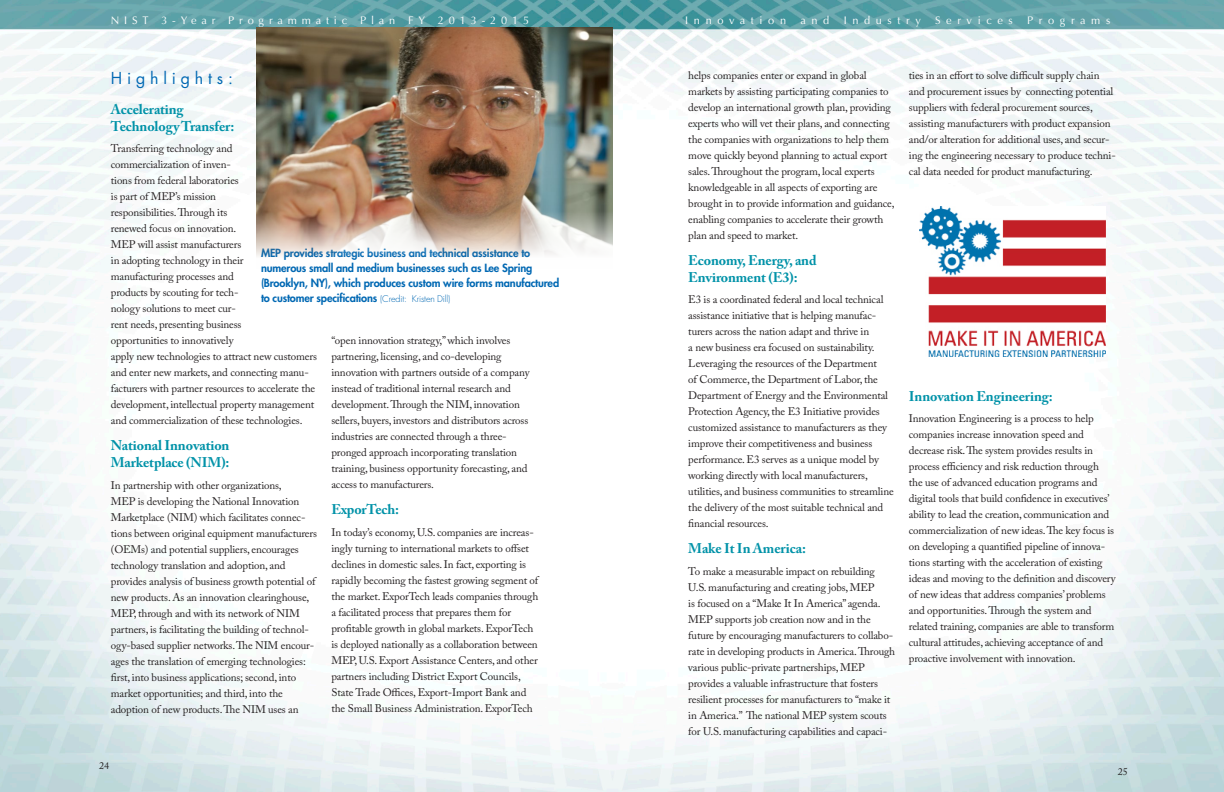
<style>
.page{position:relative;width:1224px;height:792px;background:#fff}
.page>*{position:absolute;margin:0;border:0;box-sizing:border-box;transform-origin:0 0}
.sub2{font:16px "Futura Std";letter-spacing:.3em;color:#0168b3}
.bold{font:700 14px/17px "Adobe Caslon Pro";letter-spacing:-.01em;color:#0092a8}
.Text{font:11px/16px "Adobe Caslon Pro";letter-spacing:-.015em;color:#231f20}
.t1{font:800 11px/15px "Futura Std";letter-spacing:-.015em;color:#0168b3}
.top{font:11px "Optima LT Std";letter-spacing:.5em;color:#fff}
.top-2{font:11px "Optima LT Std";letter-spacing:.44em;color:#fff}
.t2{font:10px "Adobe Caslon Pro";color:#231f20}
.s1{font-weight:300;font-size:9px}
</style>
<div class="page">
<img style="left:613px;top:0;width:611px;height:792px">
<img style="left:0;top:0;width:613px;height:792px">
<img style="left:919px;top:206px;width:187px;height:151px">
<img style="left:256px;top:27px;width:357px;height:241px">
<p class="top-2" style="left:111px;top:14px;width:420px">NIST 3-Year Programmatic Plan FY 2013-2015</p>
<p class="sub2" style="left:111px;top:68px;width:124px">Highlights:</p>
<p class="bold" style="left:111px;top:100px;width:125px">Accelerating<br>Technology Transfer:</p>
<p class="Text" style="left:111px;top:141px;width:208px">Transferring technology and<br>commercialization of inven-<br>tions from federal laboratories<br>is part of MEP’s mission<br>responsibilities. Through its<br>renewed focus on innovation.<br>MEP will assist manufacturers<br>in adopting technology in their<br>manufacturing processes and<br>products by scouting for tech-<br>nology solutions to meet cur-<br>rent needs, presenting business<br>opportunities to innovatively<br>apply new technologies to attract new customers and enter new markets, and connecting manu&shy;facturers with partner resources to accelerate the development, intellectual property management and commercialization of these technologies.</p>
<p class="bold" style="left:111px;top:437px;width:120px">National Innovation<br>Marketplace (NIM):</p>
<p class="Text" style="left:111px;top:477px;width:208px">In partnership with other organizations,<br>MEP is developing the National Innovation Marketplace (NIM) which facilitates connec&shy;tions between original equipment manufacturers (OEMs) and potential suppliers, encourages technology translation and adoption, and provides analysis of business growth potential of new products. As an innovation clearinghouse, MEP, through and with its network of NIM partners, is facilitating the building of technol&shy;ogy-based supplier networks. The NIM encour&shy;ages the translation of emerging technologies: first, into business applications; second, into market opportunities; and third, into the adoption of new products. The NIM uses an</p>
<p class="t1" style="left:261px;top:245px;width:300px">MEP provides strategic business and technical assistance to numerous small and medium businesses such as Lee Spring (Brooklyn, NY), which produces custom wire forms manufactured to customer specifications <span class="s1">(Credit: Kristen Dill)</span></p>
<p class="Text" style="left:331px;top:332px;width:200px">“open innovation strategy,” which involves partnering, licensing, and co-developing innovation with partners outside of a company instead of traditional internal research and development. Through the NIM, innovation sellers, buyers, investors and distributors across industries are connected through a three&shy;pronged approach incorporating translation training, business opportunity forecasting, and access to manufacturers.</p>
<p class="bold" style="left:331px;top:501px;width:69px">ExporTech:</p>
<p class="Text" style="left:331px;top:524px;width:208px">In today’s economy, U.S. companies are increas&shy;ingly turning to international markets to offset declines in domestic sales. In fact, exporting is rapidly becoming the fastest growing segment of the market. ExporTech leads companies through a facilitated process that prepares them for profitable growth in global markets. ExporTech is deployed nationally as a collaboration between MEP, U.S. Export Assistance Centers, and other partners including District Export Councils, State Trade Offices, Export-Import Bank and the Small Business Administration. ExporTech</p>
<p class="t2" style="left:99px;top:759px;width:11px">24</p>
<p class="top" style="left:685px;top:14px;width:102px">Innovation</p>
<p class="top" style="left:800px;top:14px;width:30px">and</p>
<p class="top" style="left:844px;top:14px;width:79px">Industry</p>
<p class="top" style="left:935px;top:14px;width:79px">Services</p>
<p class="top" style="left:1027px;top:14px;width:85px">Programs</p>
<p class="Text" style="left:688px;top:67px;width:208px">helps companies enter or expand in global markets by assisting participating companies to develop an international growth plan, providing experts who will vet their plans, and connecting the companies with organizations to help them move quickly beyond planning to actual export sales. Throughout the program, local experts knowledgeable in all aspects of exporting are brought in to provide information and guidance, enabling companies to accelerate their growth plan and speed to market.</p>
<p class="bold" style="left:688px;top:251px;width:130px">Economy, Energy, and<br>Environment (E3):</p>
<p class="Text" style="left:688px;top:291px;width:207px">E3 is a coordinated federal and local technical assistance initiative that is helping manufac&shy;turers across the nation adapt and thrive in<br>a new business era focused on sustainability.<br>Leveraging the resources of the Department<br>of Commerce, the Department of Labor, the Department of Energy and the Environmental Protection Agency, the E3 Initiative provides customized assistance to manufacturers as they improve their competitiveness and business performance. E3 serves as a unique model by working directly with local manufacturers, utilities, and business communities to streamline the delivery of the most suitable technical and financial resources.</p>
<p class="bold" style="left:688px;top:540px;width:119px">Make It In America:</p>
<p class="Text" style="left:688px;top:563px;width:208px">To make a measurable impact on rebuilding U.S. manufacturing and creating jobs, MEP<br>is focused on a “Make It In America” agenda.<br>MEP supports job creation now and in the future by encouraging manufacturers to collabo&shy;rate in developing products in America. Through various public-private partnerships, MEP provides a valuable infrastructure that fosters resilient processes for manufacturers to “make it in America.” The national MEP system scouts for U.S. manufacturing capabilities and capaci-</p>
<p class="Text" style="left:909px;top:67px;width:209px">ties in an effort to solve difficult supply chain and procurement issues by connecting potential suppliers with federal procurement sources, assisting manufacturers with product expansion and/or alteration for additional uses, and secur&shy;ing the engineering necessary to produce techni&shy;cal data needed for product manufacturing.</p>
<p class="bold" style="left:909px;top:388px;width:145px">Innovation Engineering:</p>
<p class="Text" style="left:909px;top:411px;width:208px">Innovation Engineering is a process to help companies increase innovation speed and decrease risk. The system provides results in process efficiency and risk reduction through<br>the use of advanced education programs and digital tools that build confidence in executives’ ability to lead the creation, communication and commercialization of new ideas. The key focus is on developing a quantified pipeline of innova&shy;tions starting with the acceleration of existing ideas and moving to the definition and discovery of new ideas that address companies’ problems and opportunities. Through the system and related training, companies are able to transform cultural attitudes, achieving acceptance of and proactive involvement with innovation.</p>
<p class="t2" style="left:1118px;top:765px;width:11px">25</p>
</div>
